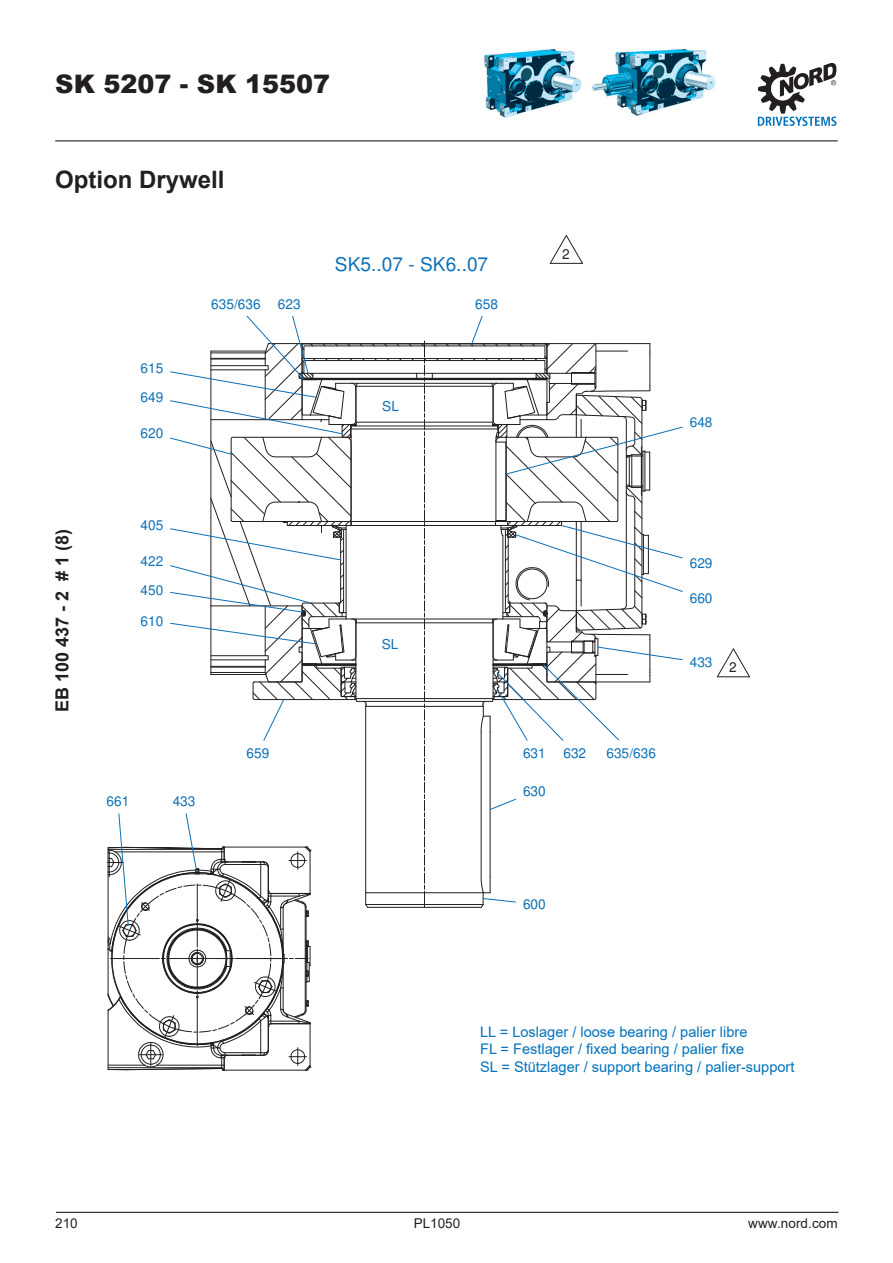
<style>
.page{position:relative;width:893px;height:1263px;background:#fff}
.page>*{position:absolute;margin:0;border:0;box-sizing:border-box;transform-origin:0 0}
.t1{font:900 25.5px "Arial";color:#231f20}
.t2{font:700 24px "Arial";color:#231f20}
.t3{font:19.05px "Helvetica";letter-spacing:.005em;color:#0b70b7}
.t4{font:700 18px "Arial";color:#231f20}
.t5{font:14.55px/17.5px "Arial";color:#0072bc}
.t6{font:13.65px/15.3px "Helvetica";letter-spacing:.005em;color:#0b70b7}
.t7{font:13.65px "Helvetica";color:#231f20}
.t8{font:13.5px "Arial";letter-spacing:.005em;color:#231f20}
.s1{color:#231f20}
</style>
<div class="page">
<hr style="left:55px;top:140px;width:783px;height:1px;background:#231f20">
<hr style="left:56px;top:1212px;width:782px;height:1px;background:#231f20">
<img style="left:484px;top:49px;width:232px;height:69px">
<svg style="left:758px;top:63px;width:78px;height:63px"></svg>
<svg style="left:549px;top:235px;width:34px;height:29px"></svg>
<svg style="left:107px;top:315px;width:576px;height:756px"></svg>
<svg style="left:716px;top:648px;width:34px;height:30px"></svg>
<div style="left:480px;top:1026px;width:336px;height:58px;background:#fff"></div>
<h1 class="t1" style="left:55px;top:66px;width:276px">SK 5207 - SK 15507</h1>
<h2 class="t2" style="left:55px;top:162px;width:171px">Option Drywell</h2>
<h3 class="t3" style="left:335px;top:254px;width:155px">SK5..07 - SK6..07</h3>
<p class="t6" style="left:140px;top:354px;width:24px;line-height:28.5px">615<br>649</p>
<p class="t6" style="left:140px;top:425px;width:24px">620</p>
<p class="t6" style="left:211px;top:296px;width:51px">635/636</p>
<p class="t6" style="left:278px;top:296px;width:24px">623</p>
<p class="t6" style="left:475px;top:296px;width:24px">658</p>
<p class="t6" style="left:382px;top:398px;width:18px">SL</p>
<p class="t7" style="left:562px;top:246px;width:9px">2</p>
<h3 class="t4" style="left:49px;top:712px;width:185px;rotate:-90deg">EB 100 437 - 2 # 1 (8)</h3>
<p class="t6" style="left:140px;top:518px;width:24px">405</p>
<p class="t6" style="left:140px;top:546px;width:24px;line-height:29px">422<br>450</p>
<p class="t6" style="left:140px;top:613px;width:24px">610</p>
<p class="t6" style="left:107px;top:794px;width:24px">661</p>
<p class="t6" style="left:173px;top:794px;width:24px">433</p>
<p class="t6" style="left:247px;top:745px;width:24px">659</p>
<p class="t6" style="left:382px;top:636px;width:18px">SL</p>
<p class="t6" style="left:523px;top:745px;width:24px">631</p>
<p class="t6" style="left:563px;top:745px;width:24px">632</p>
<p class="t6" style="left:523px;top:784px;width:24px">630</p>
<p class="t6" style="left:606px;top:745px;width:51px">635/636</p>
<p class="t6" style="left:690px;top:415px;width:24px">648</p>
<p class="t6" style="left:690px;top:555px;width:24px">629</p>
<p class="t6" style="left:690px;top:590px;width:24px">660</p>
<p class="t6" style="left:690px;top:655px;width:48px">433 <span class="s1">2</span></p>
<p class="t6" style="left:523px;top:896px;width:24px">600</p>
<p class="t5" style="left:480px;top:1023px;width:316px">LL = Loslager / loose bearing / palier libre<br>FL = Festlager / fixed bearing / palier fixe<br>SL = Stützlager / support bearing / palier-support</p>
<p class="t6" style="left:571px;top:1026px;width:202px">LL = Loslager / loose bearing<br>FL = Festlager / fixed bearing<br>SL = Stützlager / support bearing</p>
<p class="t8" style="left:55px;top:1214px;width:24px">210</p>
<p class="t8" style="left:414px;top:1214px;width:48px">PL1050</p>
<p class="t8" style="left:748px;top:1214px;width:91px">www.nord.com</p>
</div>
